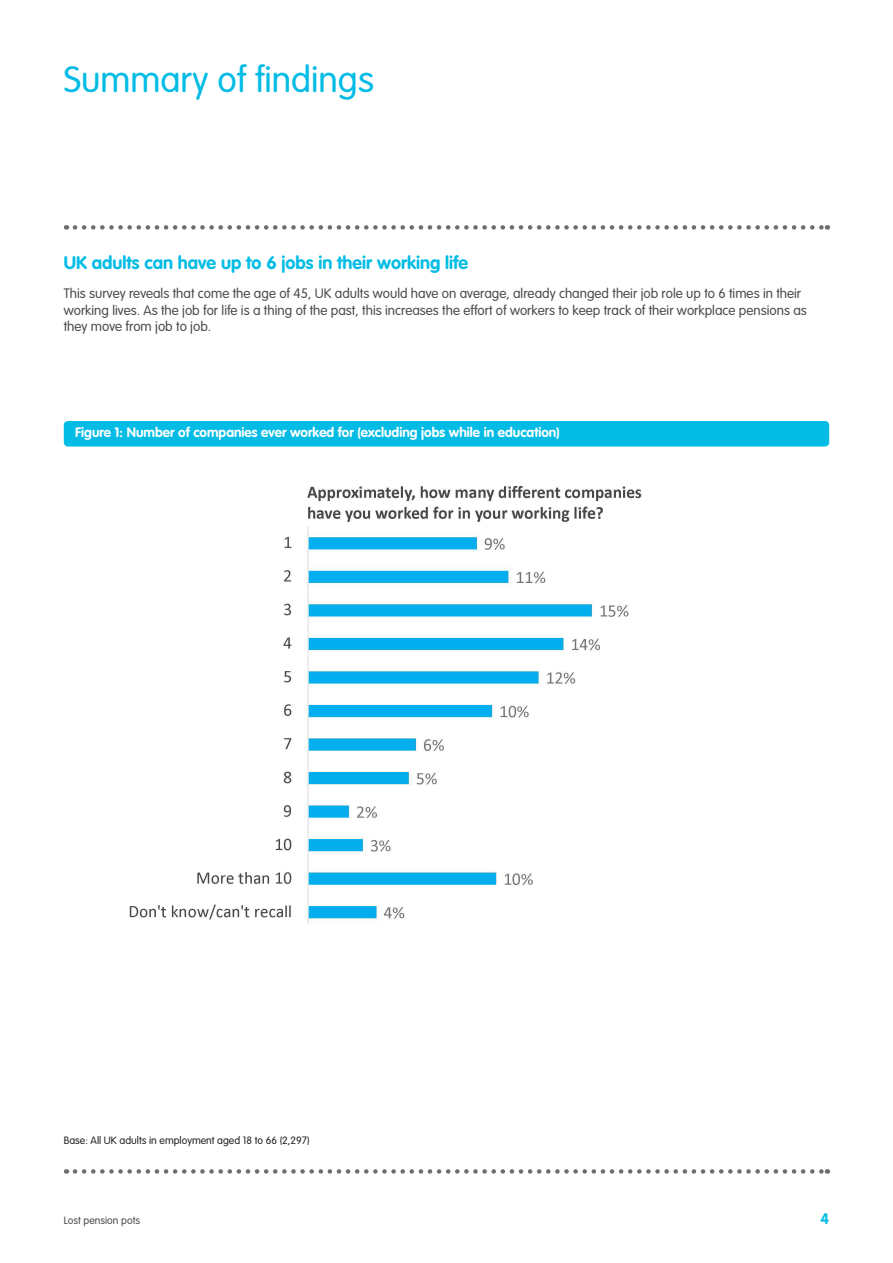
<style>
.page{position:relative;width:893px;height:1263px;background:#fff}
.page>*{position:absolute;margin:0;border:0;box-sizing:border-box;transform-origin:0 0}
._2__Subheading_1_-_2{font:300 36px "VAG Rounded Std";color:#02bce5}
._3__Subheading_2_-_1{font:700 18px "VAG Rounded Std";color:#02bce5}
.t1{font:700 15px "VAG Rounded Std";color:#02bce5}
._4__Body_Text_9_11{font:300 13.5px/16.5px "VAG Rounded Std";color:#4b4c4d}
._7__Footer_caption{font:700 13.5px "VAG Rounded Std";color:#fff}
._7__Footer_caption-2{font:300 10.5px "VAG Rounded Std";color:#231f20}
.t2{font:300 10.5px "VAG Rounded Std";color:#4b4c4d}
</style>
<div class="page">
<svg style="left:75px;top:225px;width:753px;height:5px"></svg>
<svg style="left:75px;top:1169px;width:753px;height:5px"></svg>
<div style="left:64px;top:421px;width:765px;height:25px;background:#02bce5;border-radius:4px"></div>
<img style="left:129px;top:485px;width:513px;height:439px">
<p class="_2__Subheading_1_-_2" style="left:64px;top:58px;width:312px">Summary of findings</p>
<p class="_3__Subheading_2_-_1" style="left:64px;top:252px;width:406px">UK adults can have up to 6 jobs in their working life</p>
<p class="_4__Body_Text_9_11" style="left:64px;top:286px;width:745px">This survey reveals that come the age of 45, UK adults would have on average, already changed their job role up to 6 times in their working lives. As the job for life is a thing of the past, this increases the effort of workers to keep track of their workplace pensions as they move from job to job.</p>
<p class="_7__Footer_caption" style="left:75px;top:425px;width:486px">Figure 1: Number of companies ever worked for (excluding jobs while in education)</p>
<p class="_7__Footer_caption-2" style="left:64px;top:1135px;width:247px">Base: All UK adults in employment aged 18 to 66 (2,297)</p>
<p class="t2" style="left:64px;top:1214px;width:78px">Lost pension pots</p>
<p class="t1" style="left:821px;top:1210px;width:10px">4</p>
</div>
